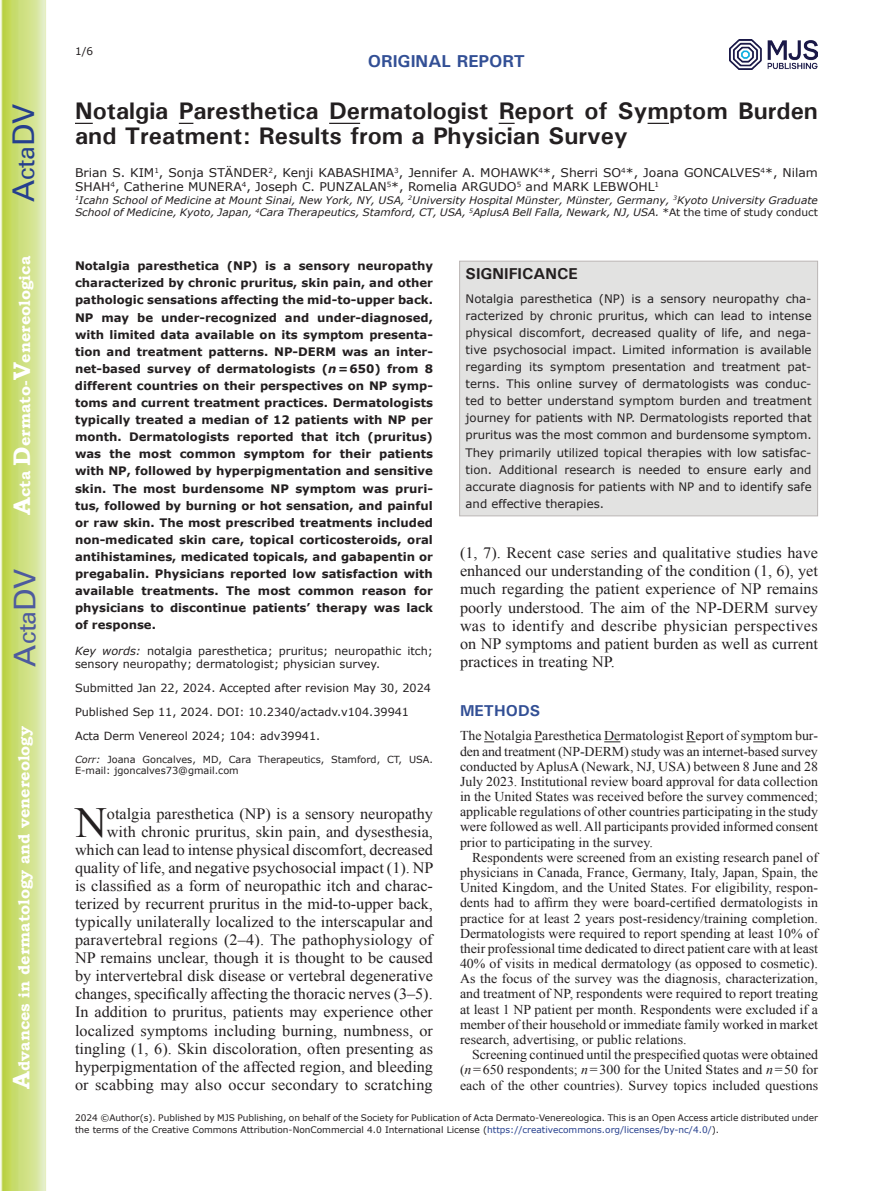
<style>
.page{position:relative;width:893px;height:1191px;background:#fff}
.page>*{position:absolute;margin:0;border:0;box-sizing:border-box;transform-origin:0 0}
.t1{font:42.9px "Times New Roman";color:#231f20}
.t2{font:30px "Univers";color:#4d5a9e}
.t3{font:30px "Univers";color:#253f8e}
.t4{font:700 24px/25.5px "Univers";color:#231f20}
.t5{font:700 17.25px "Univers";color:#324f95}
.t6{font:15.75px/18px "Times New Roman";color:#231f20;text-align:right}
.t7{font:700 15.75px "Bookman Old Style";color:#fff}
.t8{font:700 15.75px "Univers";color:#231f20}
.t9{font:700 15.75px "Univers";color:#324f95}
.t10{font:13.5px/15.1px "Times New Roman";color:#231f20;text-align:justify}
.t11{font:12px/14.4px "Verdana";color:#231f20}
.t12{font:700 11.7px/17.1px "Verdana";color:#231f20;text-align:justify}
.t13{font:11.7px/17.1px "Verdana";color:#231f20;text-align:justify}
.t14{font:11.25px/24px "Verdana";color:#231f20}
.t15{font:10.5px "Verdana";color:#231f20}
.t16{font:italic 10.35px/12.8px "Verdana";color:#231f20}
.t17{font:9.75px/11.7px "Verdana";color:#231f20}
.t18{font:9px/12px "Verdana";color:#231f20}
.s1{font-size:24px}
.s2{font-style:normal}
.s3{font-style:italic}
.s4{color:#253f8e}
</style>
<div class="page">
<svg style="left:1px;top:0;width:45px;height:1191px;background:#cfe084"></svg>
<img style="left:729px;top:40px;width:89px;height:30px">
<div style="left:459px;top:261px;width:359px;height:255px;background:#e2e2e1;border:1px solid #bab5b4"></div>
<svg style="left:75px;top:123px;width:18px;height:1px"></svg>
<svg style="left:179px;top:123px;width:14px;height:1px"></svg>
<hr style="left:329px;top:123px;width:31px;height:1px;background:#231f20">
<svg style="left:499px;top:123px;width:16px;height:1px"></svg>
<svg style="left:648px;top:123px;width:21px;height:1px"></svg>
<svg style="left:604px;top:741px;width:16px;height:1px"></svg>
<h2 class="t3" style="left:6px;top:202px;width:100px;rotate:-90deg">A<span class="s1">cta</span>DV</h2>
<p class="t7" style="left:15px;top:515px;width:260px;rotate:-90deg"><span class="s1">A</span>cta <span class="s1">D</span>ermato-<span class="s1">V</span>enereologica</p>
<h2 class="t2" style="left:7px;top:666px;width:100px;rotate:-90deg">A<span class="s1">cta</span>DV</h2>
<p class="t7" style="left:15px;top:1088px;width:364px;rotate:-90deg"><span class="s1">A</span>dvances in dermatology and venereology</p>
<p class="t15" style="left:75px;top:44px;width:20px">1/6</p>
<p class="t5" style="left:368px;top:50px;width:159px">ORIGINAL REPORT</p>
<h3 class="t4" style="left:75px;top:97px;width:745px">Notalgia Paresthetica Dermatologist Report of Symptom Burden and Treatment: Results from a Physician Survey</h3>
<p class="t11" style="left:75px;top:165px;width:744px">Brian S. KIM<sup>1</sup>, Sonja STÄNDER<sup>2</sup>, Kenji KABASHIMA<sup>3</sup>, Jennifer A. MOHAWK<sup>4</sup>*, Sherri SO<sup>4</sup>*, Joana GONCALVES<sup>4</sup>*, Nilam<br>SHAH<sup>4</sup>, Catherine MUNERA<sup>4</sup>, Joseph C. PUNZALAN<sup>5</sup>*, Romelia ARGUDO<sup>5</sup> and MARK LEBWOHL<sup>1</sup></p>
<p class="t16" style="left:75px;top:194px;width:744px"><sup>1</sup>Icahn School of Medicine at Mount Sinai, New York, NY, USA, <sup>2</sup>University Hospital Münster, Münster, Germany, <sup>3</sup>Kyoto University Graduate<br>School of Medicine, Kyoto, Japan, <sup>4</sup>Cara Therapeutics, Stamford, CT, USA, <sup>5</sup>AplusA Bell Falla, Newark, NJ, USA. <span class="s2">*At the time of study conduct</span></p>
<p class="t12" style="left:75px;top:257px;width:359px">Notalgia paresthetica (NP) is a sensory neuropathy characterized by chronic pruritus, skin pain, and other pathologic sensations affecting the mid-to-upper back.<br>NP may be under-recognized and under-diagnosed, with limited data available on its symptom presenta&shy;tion and treatment patterns. NP-DERM was an inter&shy;net-based survey of dermatologists (<span class="s3">n</span>=650) from 8 different countries on their perspectives on NP symp&shy;toms and current treatment practices. Dermatologists typically treated a median of 12 patients with NP per month. Dermatologists reported that itch (pruritus) was the most common symptom for their patients with NP, followed by hyperpigmentation and sensitive skin. The most burdensome NP symptom was pruri&shy;tus, followed by burning or hot sensation, and painful or raw skin. The most prescribed treatments included non-medicated skin care, topical corticosteroids, oral antihistamines, medicated topicals, and gabapentin or pregabalin. Physicians reported low satisfaction with available treatments. The most common reason for physicians to discontinue patients’ therapy was lack of response.</p>
<p class="t14" style="left:75px;top:644px;width:359px;line-height:13.5px"><span class="s3">Key words:</span> notalgia paresthetica; pruritus; neuropathic itch; sensory neuropathy; dermatologist; physician survey.</p>
<p class="t14" style="left:75px;top:676px;width:358px">Submitted Jan 22, 2024. Accepted after revision May 30, 2024<br>Published Sep 11, 2024. DOI: 10.2340/actadv.v104.39941<br>Acta Derm Venereol 2024; 104: adv39941.</p>
<p class="t17" style="left:75px;top:753px;width:359px"><span class="s3">Corr:</span> Joana Goncalves, MD, Cara Therapeutics, Stamford, CT, USA.<br>E-mail: jgoncalves73@gmail.com</p>
<h1 class="t1" style="left:75px;top:794px;width:33px">N</h1>
<p class="t6" style="left:75px;top:805px;width:360px">otalgia paresthetica (NP) is a sensory neuropathy with chronic pruritus, skin pain, and dysesthesia, which can lead to intense physical discomfort, decreased quality of life, and negative psychosocial impact (1). NP is classified as a form of neuropathic itch and charac&shy;terized by recurrent pruritus in the mid-to-upper back, typically unilaterally localized to the interscapular and paravertebral regions (2–4). The pathophysiology of NP remains unclear, though it is thought to be caused by intervertebral disk disease or vertebral degenerative changes, specifically affecting the thoracic nerves (3–5).<br>In addition to pruritus, patients may experience other localized symptoms including burning, numbness, or tingling (1, 6). Skin discoloration, often presenting as hyperpigmentation of the affected region, and bleeding or scabbing may also occur secondary to scratching</p>
<p class="t8" style="left:466px;top:264px;width:114px">SIGNIFICANCE</p>
<p class="t13" style="left:466px;top:290px;width:348px">Notalgia paresthetica (NP) is a sensory neuropathy cha&shy;racterized by chronic pruritus, which can lead to intense physical discomfort, decreased quality of life, and nega&shy;tive psychosocial impact. Limited information is available regarding its symptom presentation and treatment pat&shy;terns. This online survey of dermatologists was conduc&shy;ted to better understand symptom burden and treatment journey for patients with NP. Dermatologists reported that pruritus was the most common and burdensome symptom.<br>They primarily utilized topical therapies with low satisfac&shy;tion. Additional research is needed to ensure early and accurate diagnosis for patients with NP and to identify safe and effective therapies.</p>
<p class="t6" style="left:460px;top:543px;width:360px;text-align:justify">(1, 7). Recent case series and qualitative studies have enhanced our understanding of the condition (1, 6), yet much regarding the patient experience of NP remains poorly understood. The aim of the NP-DERM survey was to identify and describe physician perspectives on NP symptoms and patient burden as well as current practices in treating NP.</p>
<p class="t9" style="left:460px;top:701px;width:82px">METHODS</p>
<p class="t10" style="left:460px;top:728px;width:360px">The Notalgia Paresthetica Dermatologist Report of symptom bur&shy;den and treatment (NP-DERM) study was an internet-based survey conducted by AplusA (Newark, NJ, USA) between 8 June and 28<br>July 2023. Institutional review board approval for data collection in the United States was received before the survey commenced; applicable regulations of other countries participating in the study were followed as well. All participants provided informed consent prior to participating in the survey.</p>
<p class="t10" style="left:460px;top:849px;width:360px;text-indent:12px">Respondents were screened from an existing research panel of physicians in Canada, France, Germany, Italy, Japan, Spain, the United Kingdom, and the United States. For eligibility, respon&shy;dents had to affirm they were board-certified dermatologists in practice for at least 2 years post-residency/training completion.<br>Dermatologists were required to report spending at least 10% of their professional time dedicated to direct patient care with at least 40% of visits in medical dermatology (as opposed to cosmetic).<br>As the focus of the survey was the diagnosis, characterization, and treatment of NP, respondents were required to report treating at least 1 NP patient per month. Respondents were excluded if a member of their household or immediate family worked in market research, advertising, or public relations.</p>
<p class="t10" style="left:460px;top:1046px;width:360px;text-indent:12px">Screening continued until the prespecified quotas were obtained (<span class="s3">n</span>=650 respondents; <span class="s3">n</span>=300 for the United States and <span class="s3">n</span>=50 for each of the other countries). Survey topics included questions</p>
<p class="t18" style="left:75px;top:1111px;width:744px">2024 ©Author(s). Published by MJS Publishing, on behalf of the Society for Publication of Acta Dermato-Venereologica. This is an Open Access article distributed under the terms of the Creative Commons Attribution-NonCommercial 4.0 International License (<span class="s4">https://creativecommons.org/licenses/by-nc/4.0/</span>).</p>
</div>
